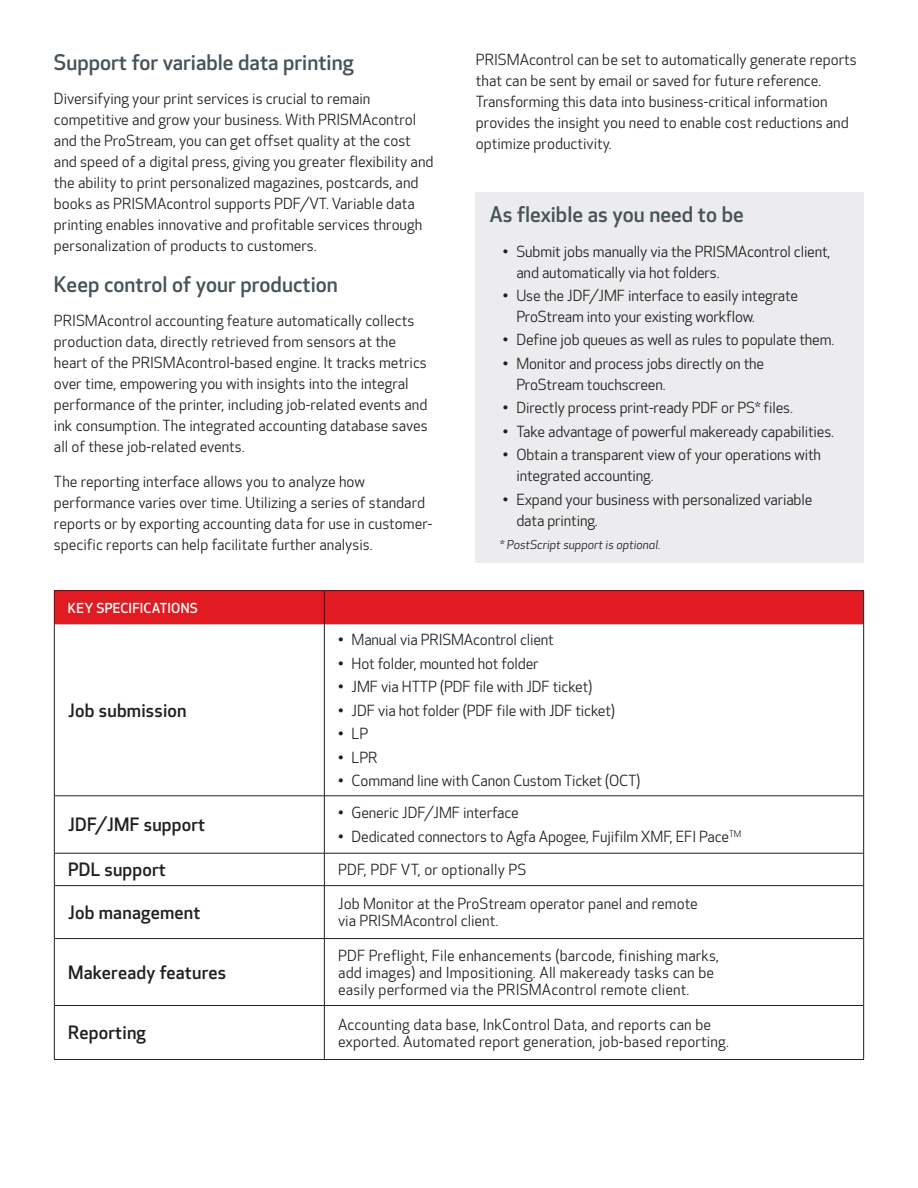
<style>
.page{position:relative;width:918px;height:1188px;background:#fff}
.page>*{position:absolute;margin:0;border:0;box-sizing:border-box;transform-origin:0 0}
.t1{font:500 21px "Optic Sans 301";color:#475259}
.t2{font:500 18px "Optic Sans 301";letter-spacing:.01em;color:#231f20}
.t3{font:15px/21px "Optic Sans 201";color:#231f20}
.t4{font:500 13.5px "Optic Sans 301";letter-spacing:.015em;color:#fff}
.t5{font:italic 12px "Optic Sans 202";color:#231f20}
</style>
<div class="page">
<div style="left:55px;top:591px;width:808px;height:33px;background:#e21a21"></div>
<hr style="left:324px;top:624px;width:1px;height:172px;background:#231f20">
<hr style="left:55px;top:796px;width:808px;height:1px;background:#231f20">
<hr style="left:324px;top:796px;width:1px;height:57px;background:#231f20">
<hr style="left:55px;top:853px;width:808px;height:1px;background:#231f20">
<hr style="left:324px;top:853px;width:1px;height:32px;background:#231f20">
<hr style="left:55px;top:885px;width:808px;height:1px;background:#231f20">
<hr style="left:324px;top:886px;width:1px;height:52px;background:#231f20">
<hr style="left:55px;top:938px;width:808px;height:1px;background:#231f20">
<hr style="left:324px;top:939px;width:1px;height:66px;background:#231f20">
<hr style="left:55px;top:1005px;width:808px;height:1px;background:#231f20">
<hr style="left:324px;top:1006px;width:1px;height:53px;background:#231f20">
<hr style="left:324px;top:591px;width:1px;height:33px;background:#231f20">
<hr style="left:54px;top:590px;width:270px;height:1px;background:#231f20">
<hr style="left:54px;top:591px;width:1px;height:33px;background:#231f20">
<hr style="left:324px;top:590px;width:540px;height:1px;background:#231f20">
<hr style="left:863px;top:591px;width:1px;height:33px;background:#231f20">
<hr style="left:54px;top:624px;width:1px;height:172px;background:#231f20">
<hr style="left:863px;top:624px;width:1px;height:172px;background:#231f20">
<hr style="left:54px;top:796px;width:1px;height:57px;background:#231f20">
<hr style="left:863px;top:796px;width:1px;height:57px;background:#231f20">
<hr style="left:54px;top:853px;width:1px;height:33px;background:#231f20">
<hr style="left:863px;top:853px;width:1px;height:33px;background:#231f20">
<hr style="left:54px;top:886px;width:1px;height:52px;background:#231f20">
<hr style="left:863px;top:886px;width:1px;height:52px;background:#231f20">
<hr style="left:54px;top:938px;width:1px;height:67px;background:#231f20">
<hr style="left:863px;top:938px;width:1px;height:67px;background:#231f20">
<hr style="left:54px;top:1005px;width:1px;height:54px;background:#231f20">
<hr style="left:863px;top:1005px;width:1px;height:54px;background:#231f20">
<hr style="left:54px;top:1059px;width:810px;height:1px;background:#231f20">
<div style="left:476px;top:193px;width:388px;height:370px;background:#ececee"></div>
<h1 class="t1" style="left:54px;top:54px;width:301px">Support for variable data printing</h1>
<p class="t3" style="left:54px;top:90px;width:381px">Diversifying your print services is crucial to remain competitive and grow your business. With PRISMAcontrol and the ProStream, you can get offset quality at the cost and speed of a digital press, giving you greater flexibility and the ability to print personalized magazines, postcards, and books as PRISMAcontrol supports PDF/VT. Variable data printing enables innovative and profitable services through personalization of products to customers.</p>
<h1 class="t1" style="left:54px;top:276px;width:285px">Keep control of your production</h1>
<p class="t3" style="left:54px;top:312px;width:375px">PRISMAcontrol accounting feature automatically collects production data, directly retrieved from sensors at the heart of the PRISMAcontrol-based engine. It tracks metrics over time, empowering you with insights into the integral performance of the printer, including job-related events and ink consumption. The integrated accounting database saves all of these job-related events.</p>
<p class="t3" style="left:54px;top:473px;width:380px">The reporting interface allows you to analyze how performance varies over time. Utilizing a series of standard reports or by exporting accounting data for use in customer&shy;specific reports can help facilitate further analysis.</p>
<p class="t4" style="left:68px;top:602px;width:132px">KEY SPECIFICATIONS</p>
<p class="t3" style="left:476px;top:51px;width:382px">PRISMAcontrol can be set to automatically generate reports that can be sent by email or saved for future reference.<br>Transforming this data into business-critical information provides the insight you need to enable cost reductions and optimize productivity.</p>
<h1 class="t1" style="left:489px;top:206px;width:256px">As flexible as you need to be</h1>
<p class="t3" style="left:516px;top:242px;width:316px;text-indent:-14px">• Submit jobs manually via the PRISMAcontrol client, and automatically via hot folders.</p>
<p class="t3" style="left:516px;top:287px;width:283px;text-indent:-14px">• Use the JDF/JMF interface to easily integrate<br>ProStream into your existing workflow.</p>
<p class="t3" style="left:503px;top:331px;width:333px">• Define job queues as well as rules to populate them.</p>
<p class="t3" style="left:516px;top:355px;width:249px;text-indent:-14px">• Monitor and process jobs directly on the<br>ProStream touchscreen.</p>
<p class="t3" style="left:503px;top:399px;width:291px">• Directly process print-ready PDF or PS* files.</p>
<p class="t3" style="left:503px;top:422px;width:333px">• Take advantage of powerful makeready capabilities.</p>
<p class="t3" style="left:516px;top:446px;width:306px;text-indent:-14px">• Obtain a transparent view of your operations with integrated accounting.</p>
<p class="t3" style="left:516px;top:490px;width:298px;text-indent:-14px">• Expand your business with personalized variable data printing.</p>
<p class="t5" style="left:500px;top:538px;width:162px">* PostScript support is optional.</p>
<p class="t2" style="left:68px;top:703px;width:120px">Job submission</p>
<p class="t2" style="left:68px;top:818px;width:139px">JDF/JMF support</p>
<p class="t3" style="left:338px;top:631px;width:217px">• Manual via PRISMAcontrol client</p>
<p class="t3" style="left:338px;top:655px;width:202px">• Hot folder, mounted hot folder</p>
<p class="t3" style="left:338px;top:678px;width:256px">• JMF via HTTP (PDF file with JDF ticket)</p>
<p class="t3" style="left:338px;top:701px;width:278px">• JDF via hot folder (PDF file with JDF ticket)</p>
<p class="t3" style="left:338px;top:725px;width:32px">• LP</p>
<p class="t3" style="left:338px;top:748px;width:41px">• LPR</p>
<p class="t3" style="left:338px;top:772px;width:304px">• Command line with Canon Custom Ticket (OCT)</p>
<p class="t3" style="left:338px;top:804px;width:182px">• Generic JDF/JMF interface</p>
<p class="t3" style="left:338px;top:828px;width:405px">• Dedicated connectors to Agfa Apogee, Fujifilm XMF, EFI Pace<sup>TM</sup></p>
<p class="t2" style="left:68px;top:863px;width:99px">PDL support</p>
<p class="t3" style="left:338px;top:861px;width:190px">PDF, PDF VT, or optionally PS</p>
<p class="t2" style="left:68px;top:905px;width:134px">Job management</p>
<p class="t3" style="left:338px;top:897px;width:361px;line-height:16.8px">Job Monitor at the ProStream operator panel and remote via PRISMAcontrol client.</p>
<p class="t2" style="left:68px;top:965px;width:160px">Makeready features</p>
<p class="t3" style="left:338px;top:949px;width:382px;line-height:16.8px">PDF Preflight, File enhancements (barcode, finishing marks, add images) and Impositioning. All makeready tasks can be easily performed via the PRISMAcontrol remote client.</p>
<p class="t2" style="left:68px;top:1026px;width:79px">Reporting</p>
<p class="t3" style="left:338px;top:1018px;width:392px;line-height:16.8px">Accounting data base, InkControl Data, and reports can be exported. Automated report generation, job-based reporting.</p>
</div>
